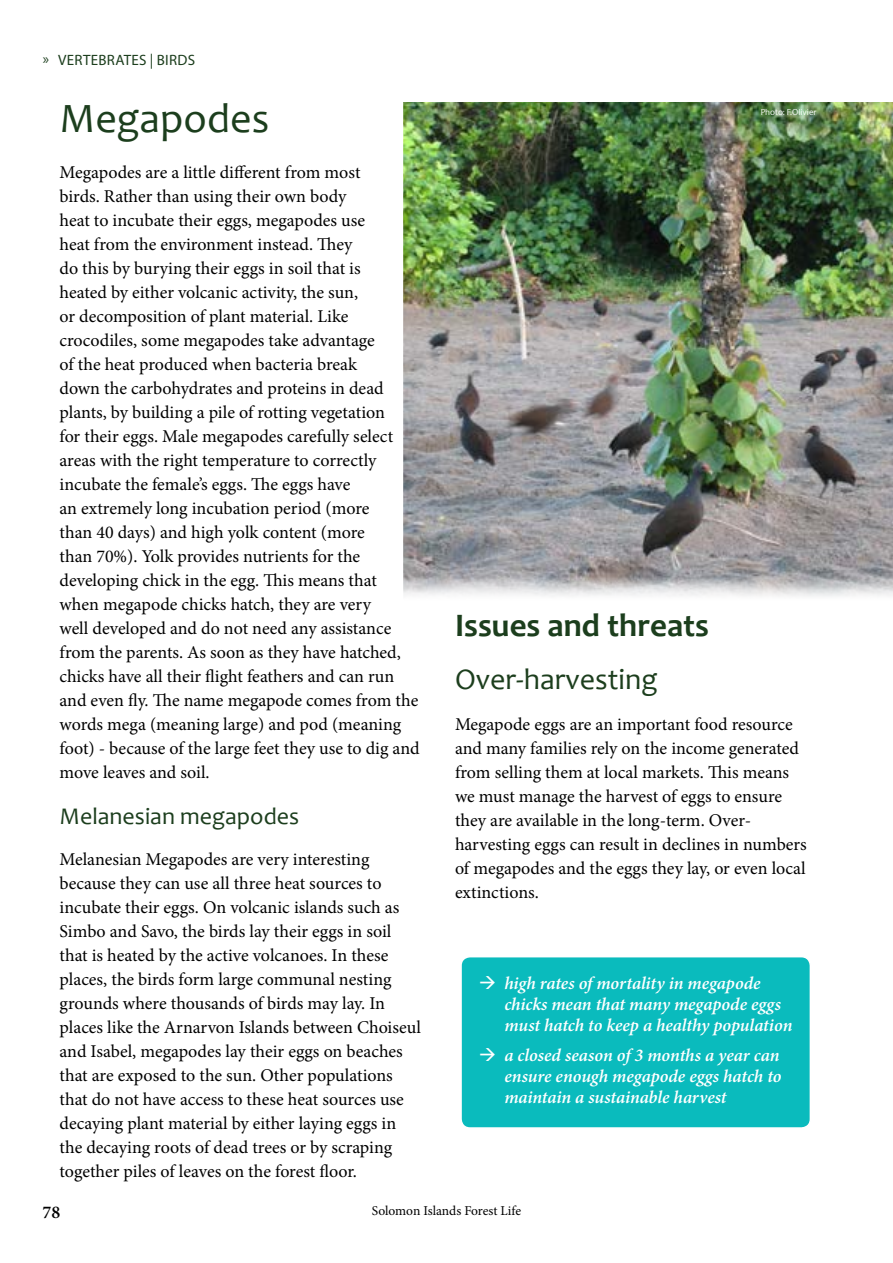
<style>
.page{position:relative;width:893px;height:1263px;background:#fff}
.page>*{position:absolute;margin:0;border:0;box-sizing:border-box;transform-origin:0 0}
.t1{font:42px "Candara";color:#1c3e1d}
.t2{font:700 33px "Candara";color:#1c3e1d}
.t3{font:30px "Candara";color:#1c3e1d}
.t4{font:24px "Candara";color:#1c3e1d}
.t5{font:18px/24px "Minion Pro";color:#000}
.t6{font:italic 600 18px/21px "Minion Pro";letter-spacing:-.005em;color:#fff}
.t7{font:600 18px "Minion Pro";color:#000}
.t8{font:15px "Myriad Pro";letter-spacing:.02em;color:#1c3e1d}
.t9{font:13.5px "Minion Pro";letter-spacing:-.005em;color:#000}
.t10{font:9px "Myriad Pro";color:#fff}
</style>
<div class="page">
<img style="left:404px;top:102px;width:489px;height:495px">
<div style="left:461px;top:957px;width:349px;height:171px;background:#0abbbd;border-radius:9px"></div>
<div style="left:460px;top:956px;width:351px;height:173px;border:2px solid #fff;border-radius:9px"></div>
<p class="t8" style="left:43px;top:51px;width:154px">» VERTEBRATES | BIRDS</p>
<h1 class="t1" style="left:60px;top:92px;width:211px">Megapodes</h1>
<p class="t5" style="left:60px;top:160px;width:362px">Megapodes are a little different from most<br>birds. Rather than using their own body<br>heat to incubate their eggs, megapodes use<br>heat from the environment instead. They<br>do this by burying their eggs in soil that is<br>heated by either volcanic activity, the sun,<br>or decomposition of plant material. Like crocodiles, some megapodes take advantage<br>of the heat produced when bacteria break<br>down the carbohydrates and proteins in dead plants, by building a pile of rotting vegetation<br>for their eggs. Male megapodes carefully select areas with the right temperature to correctly incubate the female’s eggs. The eggs have<br>an extremely long incubation period (more<br>than 40 days) and high yolk content (more<br>than 70%). Yolk provides nutrients for the developing chick in the egg. This means that when megapode chicks hatch, they are very<br>well developed and do not need any assistance from the parents. As soon as they have hatched, chicks have all their flight feathers and can run and even fly. The name megapode comes from the words mega (meaning large) and pod (meaning foot) - because of the large feet they use to dig and move leaves and soil.</p>
<h3 class="t4" style="left:60px;top:801px;width:241px">Melanesian megapodes</h3>
<p class="t5" style="left:60px;top:847px;width:363px">Melanesian Megapodes are very interesting because they can use all three heat sources to incubate their eggs. On volcanic islands such as Simbo and Savo, the birds lay their eggs in soil that is heated by the active volcanoes. In these places, the birds form large communal nesting grounds where thousands of birds may lay. In places like the Arnarvon Islands between Choiseul and Isabel, megapodes lay their eggs on beaches that are exposed to the sun. Other populations that do not have access to these heat sources use decaying plant material by either laying eggs in the decaying roots of dead trees or by scraping together piles of leaves on the forest floor.</p>
<p class="t10" style="left:760px;top:107px;width:58px">Photo: F.Olivier</p>
<h2 class="t2" style="left:455px;top:604px;width:256px">Issues and threats</h2>
<h3 class="t3" style="left:455px;top:660px;width:204px">Over-harvesting</h3>
<p class="t5" style="left:455px;top:712px;width:353px">Megapode eggs are an important food resource and many families rely on the income generated from selling them at local markets. This means we must manage the harvest of eggs to ensure they are available in the long-term. Over&shy;harvesting eggs can result in declines in numbers of megapodes and the eggs they lay, or even local extinctions.</p>
<p class="t6" style="left:504px;top:972px;width:290px">high rates of mortality in megapode chicks mean that many megapode eggs must hatch to keep a healthy population</p>
<p class="t6" style="left:504px;top:1044px;width:279px">a closed season of 3 months a year can ensure enough megapode eggs hatch to maintain a sustainable harvest</p>
<p class="t7" style="left:43px;top:1200px;width:19px">78</p>
<p class="t9" style="left:372px;top:1202px;width:151px">Solomon Islands Forest Life</p>
</div>
